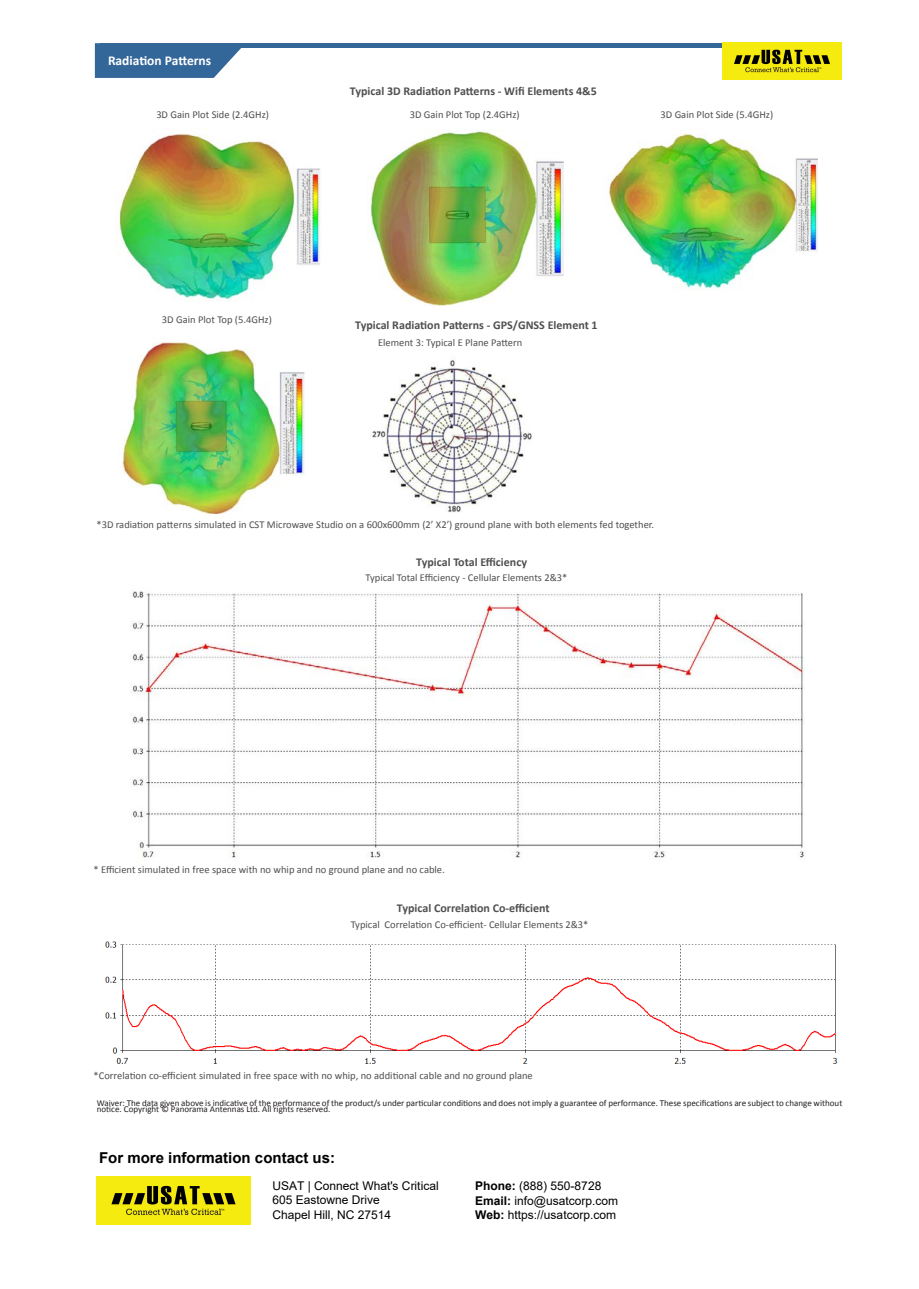
<style>
.page{position:relative;width:919px;height:1289px;background:#fff}
.page>*{position:absolute;margin:0;border:0;box-sizing:border-box;transform-origin:0 0}
.t1{font:700 15px "Arial";color:#000}
.Table_Title{font:700 13.5px "Calibri";color:#fff}
.Section_Title{font:700 12px "Calibri";color:#505052}
.t2{font:12px/14.4px "Arial";color:#000}
.Table_Content{font:10.5px "Calibri";color:#4e4f50}
.Main_Content{font:9px "Calibri";color:#231f20}
.s1{font-weight:700}
</style>
<div class="page">
<div style="left:100px;top:43px;width:739px;height:5px;background:#369"></div>
<svg style="left:95px;top:43px;width:146px;height:35px"></svg>
<img style="left:118px;top:134px;width:204px;height:167px">
<img style="left:608px;top:133px;width:209px;height:156px">
<img style="left:366px;top:129px;width:197px;height:177px">
<img style="left:122px;top:342px;width:183px;height:171px">
<img style="left:372px;top:358px;width:160px;height:154px">
<img style="left:131px;top:591px;width:674px;height:270px">
<img style="left:105px;top:941px;width:733px;height:123px">
<img style="left:722px;top:42px;width:119px;height:37px">
<img style="left:97px;top:1176px;width:154px;height:48px">
<p class="Table_Title" style="left:108px;top:52px;width:105px">Radiation Patterns</p>
<p class="Section_Title" style="left:350px;top:84px;width:248px">Typical 3D Radiation Patterns - Wifi Elements 4&amp;5</p>
<p class="Table_Content" style="left:156px;top:107px;width:114px">3D Gain Plot Side (2.4GHz)</p>
<p class="Table_Content" style="left:410px;top:107px;width:111px">3D Gain Plot Top (2.4GHz)</p>
<p class="Table_Content" style="left:660px;top:107px;width:114px">3D Gain Plot Side (5.4GHz)</p>
<p class="Table_Content" style="left:162px;top:312px;width:111px">3D Gain Plot Top (5.4GHz)</p>
<p class="Section_Title" style="left:355px;top:317px;width:244px">Typical Radiation Patterns - GPS/GNSS Element 1</p>
<p class="Table_Content" style="left:378px;top:335px;width:146px">Element 3: Typical E Plane Pattern</p>
<p class="Table_Content" style="left:96px;top:518px;width:559px">*3D radiation patterns simulated in CST Microwave Studio on a 600x600mm (2’ X2’) ground plane with both elements fed together.</p>
<p class="Section_Title" style="left:416px;top:554px;width:112px">Typical Total Efficiency</p>
<p class="Table_Content" style="left:365px;top:570px;width:203px">Typical Total Efficiency - Cellular Elements 2&amp;3*</p>
<p class="Table_Content" style="left:94px;top:863px;width:353px">* Efficient simulated in free space with no whip and no ground plane and no cable.</p>
<p class="Section_Title" style="left:397px;top:900px;width:154px">Typical Correlation Co-efficient</p>
<p class="Table_Content" style="left:350px;top:918px;width:239px">Typical Correlation Co-efficient- Cellular Elements 2&amp;3*</p>
<p class="Table_Content" style="left:94px;top:1069px;width:440px">*Correlation co-efficient simulated in free space with no whip, no additional cable and no ground plane</p>
<p class="Main_Content" style="left:97px;top:1097px;width:747px">Waiver: The data given above is indicative of the performance of the product/s under particular conditions and does not imply a guarantee of performance. These specifications are subject to change without</p>
<p class="Main_Content" style="left:97px;top:1103px;width:235px">notice. Copyright © Panorama Antennas Ltd. All rights reserved.</p>
<h1 class="t1" style="left:99px;top:1146px;width:237px">For more information contact us:</h1>
<p class="t2" style="left:272px;top:1178px;width:168px">USAT | Connect What's Critical<br>605 Eastowne Drive<br>Chapel Hill, NC 27514</p>
<p class="t2" style="left:475px;top:1178px;width:144px"><span class="s1">Phone:</span> (888) 550-8728<br><span class="s1">Email:</span> info@usatcorp.com<br><span class="s1">Web:</span> https://usatcorp.com</p>
</div>
